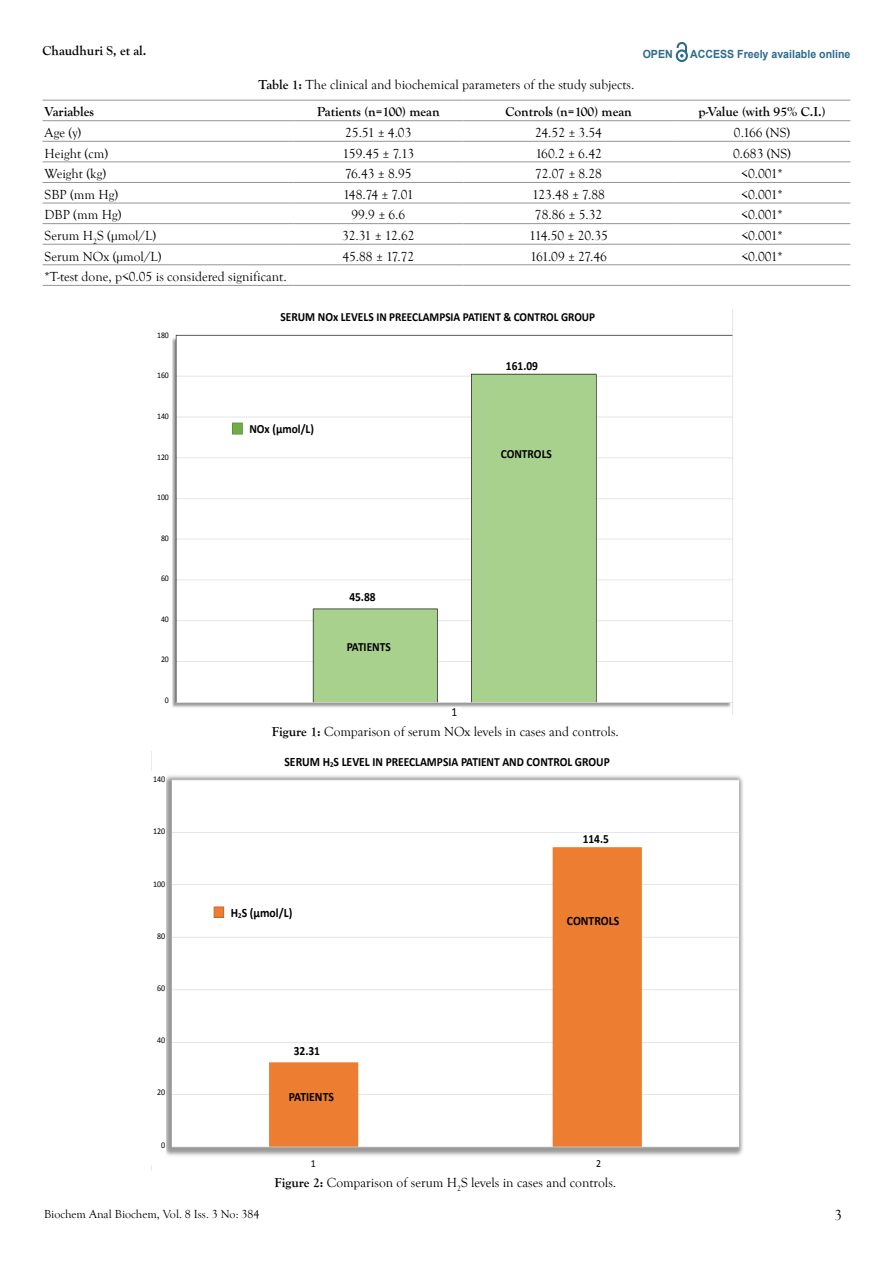
<style>
.page{position:relative;width:893px;height:1263px;background:#fff}
.page>*{position:absolute;margin:0;border:0;box-sizing:border-box;transform-origin:0 0}
.t1{font:15px "Goudy Old Style T";color:#000}
.t2{font:13.5px "Goudy Old Style T";color:#000}
.t3{font:700 13.5px "Goudy Old Style T";color:#000}
.t4{font:700 12.75px "Calibri";color:#000;scale:.91 1}
.t5{font:700 12.45px "Calibri";color:#000;scale:.91 1}
.t6{font:12.45px "Calibri";color:#000;scale:.91 1}
.t7{font:700 12.3px "Calibri";color:#000;scale:.91 1}
.t8{font:12px "Goudy Old Style T";color:#000}
.t9{font:700 11.25px "Arial";color:#2d6a8e;scale:.94 1}
.t10{font:10.8px "Calibri";color:#000;scale:.91 1}
.t11{font:8.7px "Calibri";color:#000;scale:.91 1}
.t12{font:8.55px "Calibri";color:#000;scale:.91 1}
.s1{font-weight:700}
.s2{font-size:12.45px}
.s3{font-size:12.75px}
.s4{font-size:7.5px}
</style>
<div class="page">
<svg style="left:676px;top:43px;width:12px;height:19px"></svg>
<hr style="left:43px;top:100px;width:250px;height:1px;background:#939598">
<hr style="left:293px;top:100px;width:170px;height:1px;background:#939598">
<hr style="left:463px;top:100px;width:211px;height:1px;background:#939598">
<hr style="left:674px;top:100px;width:176px;height:1px;background:#939598">
<hr style="left:43px;top:120px;width:250px;height:1px;background:#939598">
<hr style="left:293px;top:120px;width:170px;height:1px;background:#939598">
<hr style="left:463px;top:120px;width:211px;height:1px;background:#939598">
<hr style="left:674px;top:120px;width:176px;height:1px;background:#939598">
<hr style="left:43px;top:141px;width:250px;height:1px;background:#939598">
<hr style="left:293px;top:141px;width:170px;height:1px;background:#939598">
<hr style="left:463px;top:141px;width:211px;height:1px;background:#939598">
<hr style="left:674px;top:141px;width:176px;height:1px;background:#939598">
<hr style="left:43px;top:162px;width:250px;height:1px;background:#939598">
<hr style="left:293px;top:162px;width:170px;height:1px;background:#939598">
<hr style="left:463px;top:162px;width:211px;height:1px;background:#939598">
<hr style="left:674px;top:162px;width:176px;height:1px;background:#939598">
<hr style="left:43px;top:182px;width:250px;height:1px;background:#939598">
<hr style="left:293px;top:182px;width:170px;height:1px;background:#939598">
<hr style="left:463px;top:182px;width:211px;height:1px;background:#939598">
<hr style="left:674px;top:182px;width:176px;height:1px;background:#939598">
<hr style="left:43px;top:203px;width:250px;height:1px;background:#939598">
<hr style="left:293px;top:203px;width:170px;height:1px;background:#939598">
<hr style="left:463px;top:203px;width:211px;height:1px;background:#939598">
<hr style="left:674px;top:203px;width:176px;height:1px;background:#939598">
<hr style="left:43px;top:223px;width:250px;height:1px;background:#939598">
<hr style="left:293px;top:223px;width:170px;height:1px;background:#939598">
<hr style="left:463px;top:223px;width:211px;height:1px;background:#939598">
<hr style="left:674px;top:223px;width:176px;height:1px;background:#939598">
<hr style="left:43px;top:244px;width:250px;height:1px;background:#939598">
<hr style="left:293px;top:244px;width:170px;height:1px;background:#939598">
<hr style="left:463px;top:244px;width:211px;height:1px;background:#939598">
<hr style="left:674px;top:244px;width:176px;height:1px;background:#939598">
<hr style="left:43px;top:265px;width:250px;height:1px;background:#939598">
<hr style="left:293px;top:265px;width:170px;height:1px;background:#939598">
<hr style="left:463px;top:265px;width:211px;height:1px;background:#939598">
<hr style="left:674px;top:265px;width:176px;height:1px;background:#939598">
<hr style="left:43px;top:285px;width:250px;height:1px;background:#939598">
<hr style="left:293px;top:285px;width:170px;height:1px;background:#939598">
<hr style="left:463px;top:285px;width:211px;height:1px;background:#939598">
<hr style="left:674px;top:285px;width:176px;height:1px;background:#939598">
<img style="left:172px;top:310px;width:561px;height:404px">
<div style="left:450px;top:707px;width:11px;height:12px;background:#fff"></div>
<div style="left:343px;top:636px;width:53px;height:19px;background:#a9d18e"></div>
<div style="left:497px;top:443px;width:64px;height:27px;background:#a9d18e"></div>
<div style="left:270px;top:310px;width:334px;height:15px;background:#fff"></div>
<div style="left:504px;top:355px;width:41px;height:18px;background:#fff"></div>
<div style="left:248px;top:421px;width:70px;height:15px;background:#fff"></div>
<div style="left:343px;top:589px;width:35px;height:15px;background:#fff"></div>
<img style="left:166px;top:775px;width:577px;height:381px">
<div style="left:290px;top:1045px;width:33px;height:14px;background:#fff"></div>
<div style="left:282px;top:1088px;width:57px;height:20px;background:#ed7d31"></div>
<div style="left:565px;top:913px;width:60px;height:17px;background:#ed7d31"></div>
<div style="left:581px;top:834px;width:32px;height:12px;background:#fff"></div>
<div style="left:226px;top:904px;width:79px;height:18px;background:#fff"></div>
<p class="t3" style="left:43px;top:43px;width:105px">Chaudhuri S, et al.</p>
<p class="t9" style="left:643px;top:47px;width:33px">OPEN</p>
<p class="t9" style="left:690px;top:46px;width:172px">ACCESS Freely available online</p>
<p class="t2" style="left:258px;top:77px;width:377px"><span class="s1">Table 1:</span> The clinical and biochemical parameters of the study subjects.</p>
<p class="t3" style="left:45px;top:104px;width:51px">Variables</p>
<p class="t3" style="left:317px;top:104px;width:124px">Patients (n=100) mean</p>
<p class="t3" style="left:505px;top:104px;width:128px">Controls (n=100) mean</p>
<p class="t3" style="left:699px;top:104px;width:128px">p-Value (with 95% C.I.)</p>
<p class="t2" style="left:45px;top:125px;width:38px">Age (y)</p>
<p class="t2" style="left:345px;top:125px;width:68px">25.51 ± 4.03</p>
<p class="t2" style="left:535px;top:125px;width:68px">24.52 ± 3.54</p>
<p class="t2" style="left:734px;top:125px;width:58px">0.166 (NS)</p>
<p class="t2" style="left:45px;top:146px;width:65px">Height (cm)</p>
<p class="t2" style="left:342px;top:146px;width:73px">159.45 ± 7.13</p>
<p class="t2" style="left:535px;top:146px;width:68px">160.2 ± 6.42</p>
<p class="t2" style="left:733px;top:146px;width:59px">0.683 (NS)</p>
<p class="t2" style="left:45px;top:166px;width:63px">Weight (kg)</p>
<p class="t2" style="left:345px;top:166px;width:68px">76.43 ± 8.95</p>
<p class="t2" style="left:535px;top:166px;width:68px">72.07 ± 8.28</p>
<p class="t2" style="left:741px;top:166px;width:43px">&lt;0.001*</p>
<p class="t2" style="left:45px;top:187px;width:75px">SBP (mm Hg)</p>
<p class="t2" style="left:343px;top:187px;width:72px">148.74 ± 7.01</p>
<p class="t2" style="left:532px;top:187px;width:74px">123.48 ± 7.88</p>
<p class="t2" style="left:741px;top:187px;width:43px">&lt;0.001*</p>
<p class="t2" style="left:45px;top:208px;width:78px">DBP (mm Hg)</p>
<p class="t2" style="left:351px;top:208px;width:55px">99.9 ± 6.6</p>
<p class="t2" style="left:535px;top:208px;width:69px">78.86 ± 5.32</p>
<p class="t2" style="left:741px;top:208px;width:43px">&lt;0.001*</p>
<p class="t2" style="left:45px;top:228px;width:113px">Serum H<sub>2</sub>S (µmol/L)</p>
<p class="t2" style="left:342px;top:228px;width:74px">32.31 ± 12.62</p>
<p class="t2" style="left:529px;top:228px;width:80px">114.50 ± 20.35</p>
<p class="t2" style="left:741px;top:228px;width:43px">&lt;0.001*</p>
<p class="t2" style="left:45px;top:249px;width:118px">Serum NOx (µmol/L)</p>
<p class="t2" style="left:342px;top:249px;width:73px">45.88 ± 17.72</p>
<p class="t2" style="left:530px;top:249px;width:78px">161.09 ± 27.46</p>
<p class="t2" style="left:741px;top:249px;width:43px">&lt;0.001*</p>
<p class="t2" style="left:45px;top:269px;width:243px">*T-test done, p&lt;0.05 is considered significant.</p>
<p class="t12" style="left:157px;top:330px;width:15px">180</p>
<p class="t12" style="left:157px;top:370px;width:15px">160</p>
<p class="t12" style="left:157px;top:411px;width:15px">140</p>
<p class="t12" style="left:157px;top:451px;width:15px">120</p>
<p class="t12" style="left:157px;top:492px;width:15px">100</p>
<p class="t12" style="left:161px;top:532px;width:10px">80</p>
<p class="t12" style="left:161px;top:573px;width:10px">60</p>
<p class="t12" style="left:161px;top:613px;width:10px">40</p>
<p class="t12" style="left:161px;top:654px;width:10px">20</p>
<p class="t12" style="left:165px;top:694px;width:6px">0</p>
<p class="t11" style="left:153px;top:774px;width:15px">140</p>
<p class="t11" style="left:153px;top:826px;width:15px">120</p>
<p class="t11" style="left:153px;top:878px;width:15px">100</p>
<p class="t11" style="left:157px;top:930px;width:10px">80</p>
<p class="t11" style="left:157px;top:982px;width:10px">60</p>
<p class="t11" style="left:157px;top:1035px;width:10px">40</p>
<p class="t11" style="left:157px;top:1087px;width:10px">20</p>
<p class="t11" style="left:161px;top:1139px;width:6px">0</p>
<p class="t7" style="left:280px;top:309px;width:347px"><span class="s2">SERUM NOx LEVELS</span> IN PREECLAMPSIA PATIENT &amp; CONTROL GROUP</p>
<p class="t5" style="left:249px;top:421px;width:72px">NOx (μmol/L)</p>
<p class="t5" style="left:349px;top:589px;width:30px">45.88</p>
<p class="t5" style="left:347px;top:638px;width:50px">PATIENTS</p>
<p class="t5" style="left:506px;top:358px;width:37px">161.09</p>
<p class="t5" style="left:501px;top:446px;width:58px">CONTROLS</p>
<p class="t6" style="left:452px;top:704px;width:8px">1</p>
<p class="t2" style="left:272px;top:724px;width:348px"><span class="s1">Figure 1:</span> Comparison of serum NOx levels in cases and controls.</p>
<p class="t5" style="left:284px;top:754px;width:359px"><span class="s3">SERUM H</span><span class="s4">2</span><span class="s3">S LEVEL</span> IN PREECLAMPSIA PATIENT AND CONTROL GROUP</p>
<p class="t4" style="left:231px;top:905px;width:69px">H<span class="s4">2</span>S (μmol/L)</p>
<p class="t5" style="left:294px;top:1043px;width:30px">32.31</p>
<p class="t4" style="left:289px;top:1089px;width:51px">PATIENTS</p>
<p class="t5" style="left:583px;top:831px;width:30px">114.5</p>
<p class="t4" style="left:567px;top:912px;width:59px">CONTROLS</p>
<p class="t10" style="left:311px;top:1156px;width:7px">1</p>
<p class="t10" style="left:596px;top:1156px;width:7px">2</p>
<p class="t2" style="left:275px;top:1175px;width:343px"><span class="s1">Figure 2:</span> Comparison of serum H<sub>2</sub>S levels in cases and controls.</p>
<p class="t8" style="left:44px;top:1207px;width:217px">Biochem Anal Biochem, Vol. 8 Iss. 3 No: 384</p>
<p class="t1" style="left:834px;top:1207px;width:9px">3</p>
</div>
